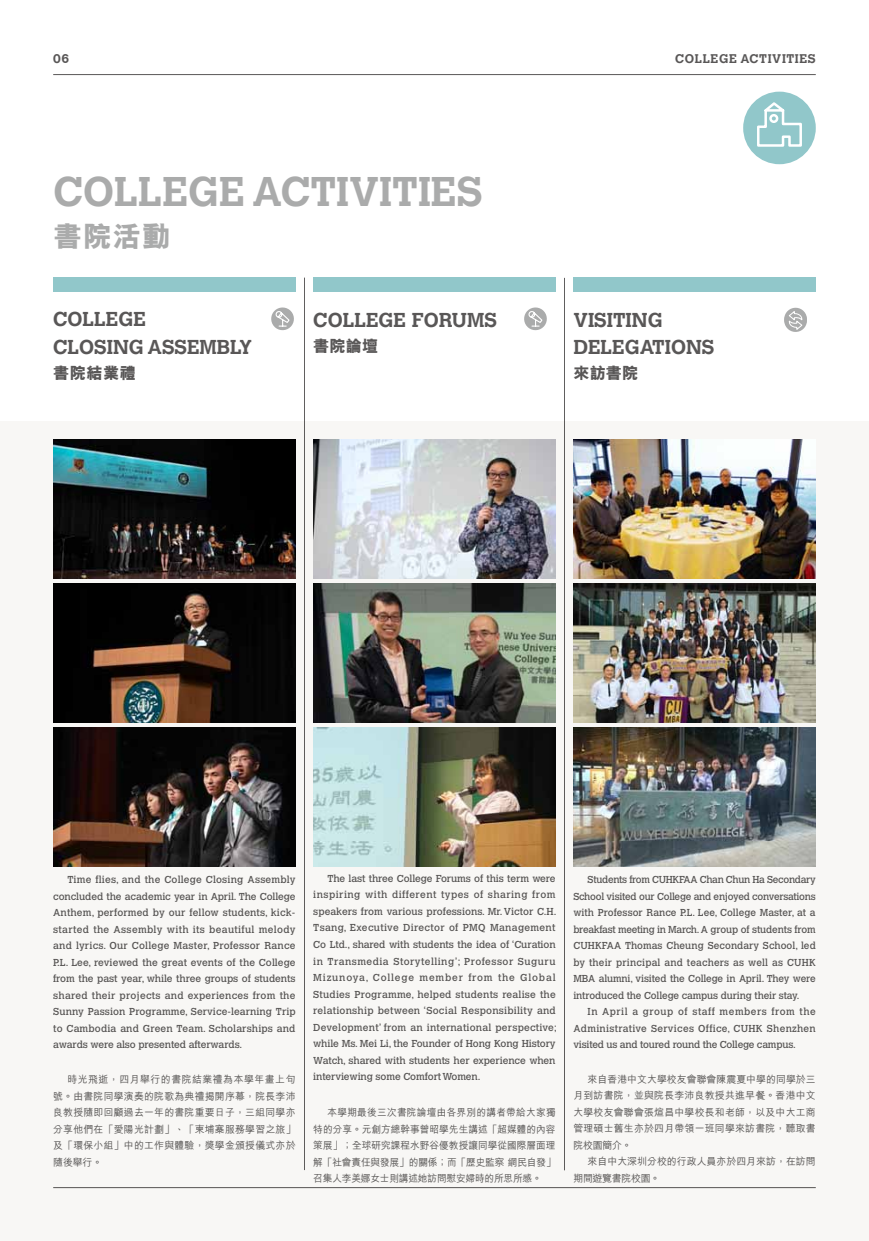
<style>
.page{position:relative;width:869px;height:1241px;background:#fff}
.page>*{position:absolute;margin:0;border:0;box-sizing:border-box;transform-origin:0 0}
.t1{font:700 41.25px "Calvert";color:#aaabab}
.t2{font:800 28.75px "M Hei HK";color:#aaabab}
.t3{font:700 20px/27.5px "Calvert";color:#595757}
.t4{font:800 16.25px "M Hei HK";color:#595757}
.t5{font:700 12.5px "Calvert";letter-spacing:.05em;color:#595757}
.t6{font:10px/16.5px "Calvert";color:#595757;text-align:justify}
.t7{font:10px/16.5px "Calvert";letter-spacing:.02em;color:#595757}
.t8{font:500 10px/16.5px "M Hei HK";color:#595757;text-align:justify}
</style>
<div class="page">
<div style="left:0;top:421px;width:868px;height:819px;background:#f8f7f5"></div>
<hr style="left:53px;top:74px;width:762px;height:1px;background:#595757">
<hr style="left:53px;top:1187px;width:762px;height:1px;background:#595757">
<div style="left:53px;top:277px;width:242px;height:14px;background:#91c7ca"></div>
<div style="left:313px;top:277px;width:242px;height:14px;background:#91c7ca"></div>
<hr style="left:304px;top:277px;width:1px;height:892px;background:#595757">
<div style="left:742px;top:92px;width:73px;height:72px;background:#91c7ca;border-radius:50%"></div>
<svg style="left:755px;top:100px;width:47px;height:47px"></svg>
<svg style="left:271px;top:307px;width:23px;height:24px"></svg>
<svg style="left:524px;top:307px;width:23px;height:24px"></svg>
<img style="left:53px;top:583px;width:242px;height:139px">
<img style="left:53px;top:727px;width:242px;height:139px">
<img style="left:53px;top:439px;width:242px;height:139px">
<img style="left:313px;top:583px;width:242px;height:139px">
<img style="left:313px;top:727px;width:242px;height:139px">
<img style="left:313px;top:439px;width:242px;height:140px">
<img style="left:573px;top:439px;width:242px;height:140px">
<img style="left:573px;top:583px;width:242px;height:139px">
<img style="left:573px;top:727px;width:242px;height:139px">
<div style="left:573px;top:277px;width:242px;height:15px;background:#91c7ca"></div>
<hr style="left:564px;top:278px;width:1px;height:892px;background:#595757">
<svg style="left:784px;top:307px;width:23px;height:25px"></svg>
<p class="t5" style="left:53px;top:51px;width:17px">06</p>
<p class="t5" style="left:674px;top:51px;width:142px">COLLEGE ACTIVITIES</p>
<h1 class="t1" style="left:54px;top:166px;width:430px">COLLEGE ACTIVITIES</h1>
<h2 class="t2" style="left:54px;top:222px;width:119px">書院活動</h2>
<h3 class="t3" style="left:53px;top:305px;width:200px">COLLEGE<br>CLOSING ASSEMBLY</h3>
<h3 class="t4" style="left:53px;top:364px;width:84px">書院結業禮</h3>
<h3 class="t3" style="left:313px;top:305px;width:185px">COLLEGE FORUMS</h3>
<h3 class="t4" style="left:313px;top:337px;width:66px">書院論壇</h3>
<h3 class="t3" style="left:573px;top:306px;width:142px">VISITING<br>DELEGATIONS</h3>
<h3 class="t4" style="left:573px;top:365px;width:66px">來訪書院</h3>
<p class="t6" style="left:53px;top:871px;width:244px;text-indent:14px">Time flies, and the College Closing Assembly concluded the academic year in April. The College Anthem, performed by our fellow students, kick&shy;started the Assembly with its beautiful melody and lyrics. Our College Master, Professor Rance P.L. Lee, reviewed the great events of the College from the past year, while three groups of students shared their projects and experiences from the Sunny Passion Programme, Service-learning Trip to Cambodia and Green Team. Scholarships and awards were also presented afterwards.</p>
<p class="t8" style="left:53px;top:1070px;width:244px;text-indent:14px">時光飛逝，四月舉行的書院結業禮為本學年畫上句號。由書院同學演奏的院歌為典禮揭開序幕，院長李沛良教授隨即回顧過去一年的書院重要日子，三組同學亦分享他們在「愛陽光計劃」、「柬埔寨服務學習之旅」及「環保小組」中的工作與體驗，獎學金頒授儀式亦於隨後舉行。</p>
<p class="t7" style="left:313px;top:870px;width:245px;text-indent:14px">The last three College Forums of this term were inspiring with different types of sharing from speakers from various professions. Mr. Victor C.H.<br>Tsang, Executive Director of PMQ Management Co Ltd., shared with students the idea of ‘Curation in Transmedia Storytelling’; Professor Suguru Mizunoya, College member from the Global Studies Programme, helped students realise the relationship between ‘Social Responsibility and Development’ from an international perspective; while Ms. Mei Li, the Founder of Hong Kong History Watch, shared with students her experience when interviewing some Comfort Women.</p>
<p class="t8" style="left:313px;top:1103px;width:244px;text-indent:14px">本學期最後三次書院論壇由各界別的講者帶給大家獨特的分享。元創方總幹事曾昭學先生講述「超媒體的內容策展」；全球研究課程水野谷優教授讓同學從國際層面理解「社會責任與發展」的關係；而「歷史監察 網民自發」召集人李美娜女士則講述她訪問慰安婦時的所思所感。</p>
<p class="t6" style="left:573px;top:871px;width:244px;text-indent:14px">Students from CUHKFAA Chan Chun Ha Secondary School visited our College and enjoyed conversations with Professor Rance P.L. Lee, College Master, at a breakfast meeting in March. A group of students from CUHKFAA Thomas Cheung Secondary School, led by their principal and teachers as well as CUHK MBA alumni, visited the College in April. They were introduced the College campus during their stay.</p>
<p class="t6" style="left:573px;top:1003px;width:244px;text-indent:14px">In April a group of staff members from the Administrative Services Office, CUHK Shenzhen visited us and toured round the College campus.</p>
<p class="t8" style="left:573px;top:1069px;width:244px;text-indent:14px">來自香港中文大學校友會聯會陳震夏中學的同學於三月到訪書院，並與院長李沛良教授共進早餐。香港中文大學校友會聯會張煊昌中學校長和老師，以及中大工商管理碩士舊生亦於四月帶領一班同學來訪書院，聽取書院校園簡介。</p>
<p class="t8" style="left:573px;top:1152px;width:244px;text-indent:14px">來自中大深圳分校的行政人員亦於四月來訪，在訪問期間遊覽書院校園。</p>
</div>
